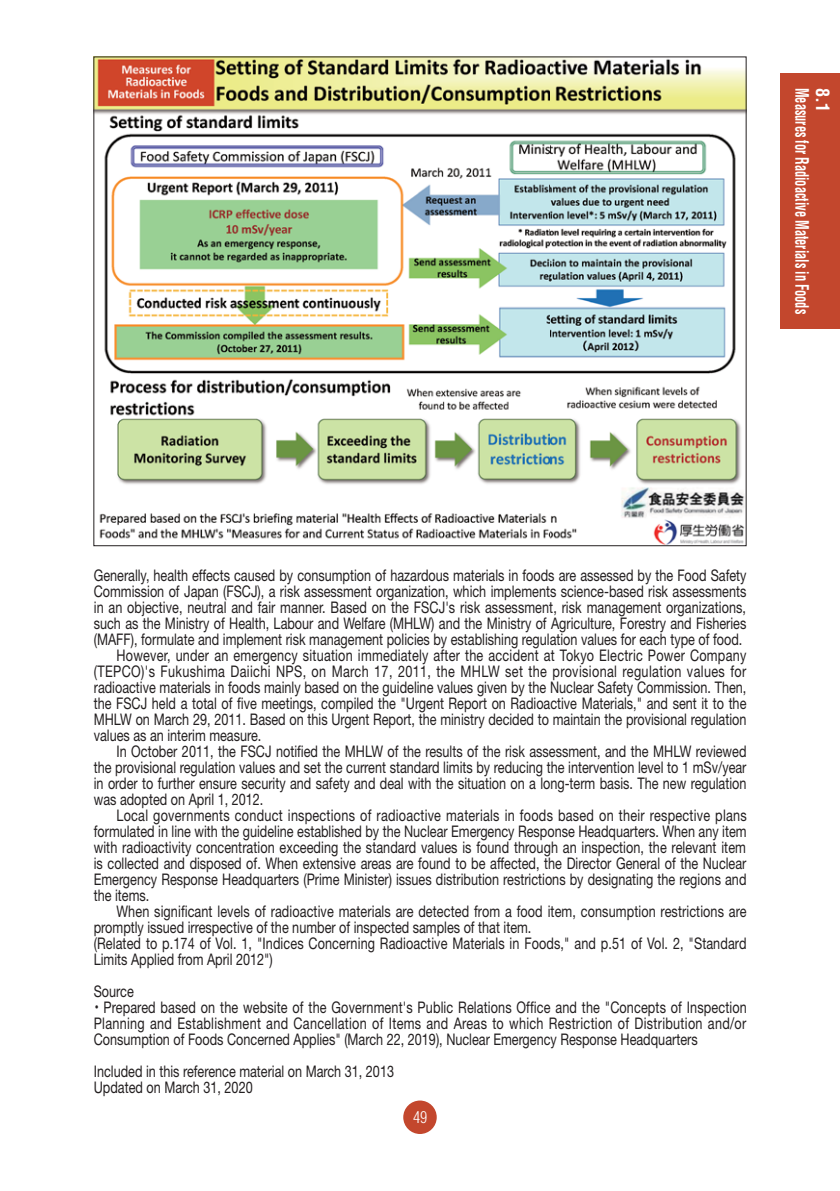
<style>
.page{position:relative;width:840px;height:1191px;background:#fff}
.page>*{position:absolute;margin:0;border:0;box-sizing:border-box;transform-origin:0 0}
.t1{font:700 condensed 18px "Helvetica";color:#fff;scale:.69 1}
.t2{font:700 condensed 18px "Helvetica";color:#fff}
.t3{font:16px/16px "Helvetica Neue";color:#231f20;scale:.79 1}
.t4{font:16px "Helvetica Neue";letter-spacing:.02em;color:#231f20;scale:.79 1}
.t5{font:16px "Helvetica Neue";letter-spacing:.03em;color:#231f20;scale:.79 1}
.t6{font:300 condensed 16px "Helvetica";color:#fff}
.s1{font-family:"Koz Min Pr 6 N Regular 90 pv RKSJ H"}
</style>
<div class="page">
<div style="left:403px;top:1100px;width:33px;height:34px;background:#c3472d;border-radius:50%"></div>
<div style="left:780px;top:74px;width:59px;height:255px;background:#c3472d"></div>
<img style="left:96px;top:59px;width:648px;height:485px">
<p class="t1" style="left:808px;top:88px;width:329px;rotate:90deg">Measures for Radioactive Materials in Foods</p>
<p class="t2" style="left:829px;top:88px;width:25px;rotate:90deg">8.1</p>
<p class="t3" style="left:94px;top:569px;width:827px">Generally, health effects caused by consumption of hazardous materials in foods are assessed by the Food Safety</p>
<p class="t3" style="left:94px;top:585px;width:827px">Commission of Japan (FSCJ), a risk assessment organization, which implements science-based risk assessments</p>
<p class="t3" style="left:94px;top:601px;width:826px">in an objective, neutral and fair manner. Based on the FSCJ's risk assessment, risk management organizations,</p>
<p class="t3" style="left:94px;top:617px;width:827px">such as the Ministry of Health, Labour and Welfare (MHLW) and the Ministry of Agriculture, Forestry and Fisheries</p>
<p class="t3" style="left:94px;top:633px;width:822px">(MAFF), formulate and implement risk management policies by establishing regulation values for each type of food.</p>
<p class="t4" style="left:116px;top:649px;width:798px">However, under an emergency situation immediately after the accident at Tokyo Electric Power Company</p>
<p class="t5" style="left:94px;top:665px;width:827px">(TEPCO)'s Fukushima Daiichi NPS, on March 17, 2011, the MHLW set the provisional regulation values for</p>
<p class="t3" style="left:94px;top:681px;width:827px">radioactive materials in foods mainly based on the guideline values given by the Nuclear Safety Commission. Then,</p>
<p class="t3" style="left:94px;top:697px;width:827px">the FSCJ held a total of five meetings, compiled the "Urgent Report on Radioactive Materials," and sent it to the</p>
<p class="t3" style="left:94px;top:713px;width:827px">MHLW on March 29, 2011. Based on this Urgent Report, the ministry decided to maintain the provisional regulation</p>
<p class="t3" style="left:94px;top:729px;width:213px">values as an interim measure.</p>
<p class="t3" style="left:116px;top:745px;width:798px">In October 2011, the FSCJ notified the MHLW of the results of the risk assessment, and the MHLW reviewed</p>
<p class="t3" style="left:94px;top:761px;width:827px">the provisional regulation values and set the current standard limits by reducing the intervention level to 1 mSv/year</p>
<p class="t3" style="left:94px;top:777px;width:827px">in order to further ensure security and safety and deal with the situation on a long-term basis. The new regulation</p>
<p class="t3" style="left:94px;top:793px;width:216px">was adopted on April 1, 2012.</p>
<p class="t4" style="left:116px;top:809px;width:798px">Local governments conduct inspections of radioactive materials in foods based on their respective plans</p>
<p class="t3" style="left:94px;top:825px;width:827px">formulated in line with the guideline established by the Nuclear Emergency Response Headquarters. When any item</p>
<p class="t3" style="left:94px;top:841px;width:826px">with radioactivity concentration exceeding the standard values is found through an inspection, the relevant item</p>
<p class="t3" style="left:94px;top:857px;width:827px">is collected and disposed of. When extensive areas are found to be affected, the Director General of the Nuclear</p>
<p class="t3" style="left:94px;top:873px;width:827px">Emergency Response Headquarters (Prime Minister) issues distribution restrictions by designating the regions and</p>
<p class="t3" style="left:94px;top:889px;width:72px">the items.</p>
<p class="t3" style="left:116px;top:905px;width:798px">When significant levels of radioactive materials are detected from a food item, consumption restrictions are</p>
<p class="t3" style="left:94px;top:921px;width:555px">promptly issued irrespective of the number of inspected samples of that item.</p>
<p class="t3" style="left:94px;top:937px;width:827px">(Related to p.174 of Vol. 1, "Indices Concerning Radioactive Materials in Foods," and p.51 of Vol. 2, "Standard</p>
<p class="t3" style="left:94px;top:953px;width:228px">Limits Applied from April 2012")</p>
<p class="t3" style="left:91px;top:985px;width:831px">Source<br><span class="s1">・</span>Prepared based on the website of the Government's Public Relations Office and the "Concepts of Inspection Planning and Establishment and Cancellation of Items and Areas to which Restriction of Distribution and/or Consumption of Foods Concerned Applies" (March 22, 2019), Nuclear Emergency Response Headquarters</p>
<p class="t3" style="left:94px;top:1065px;width:381px">Included in this reference material on March 31, 2013<br>Updated on March 31, 2020</p>
<p class="t6" style="left:413px;top:1110px;width:16px">49</p>
</div>
